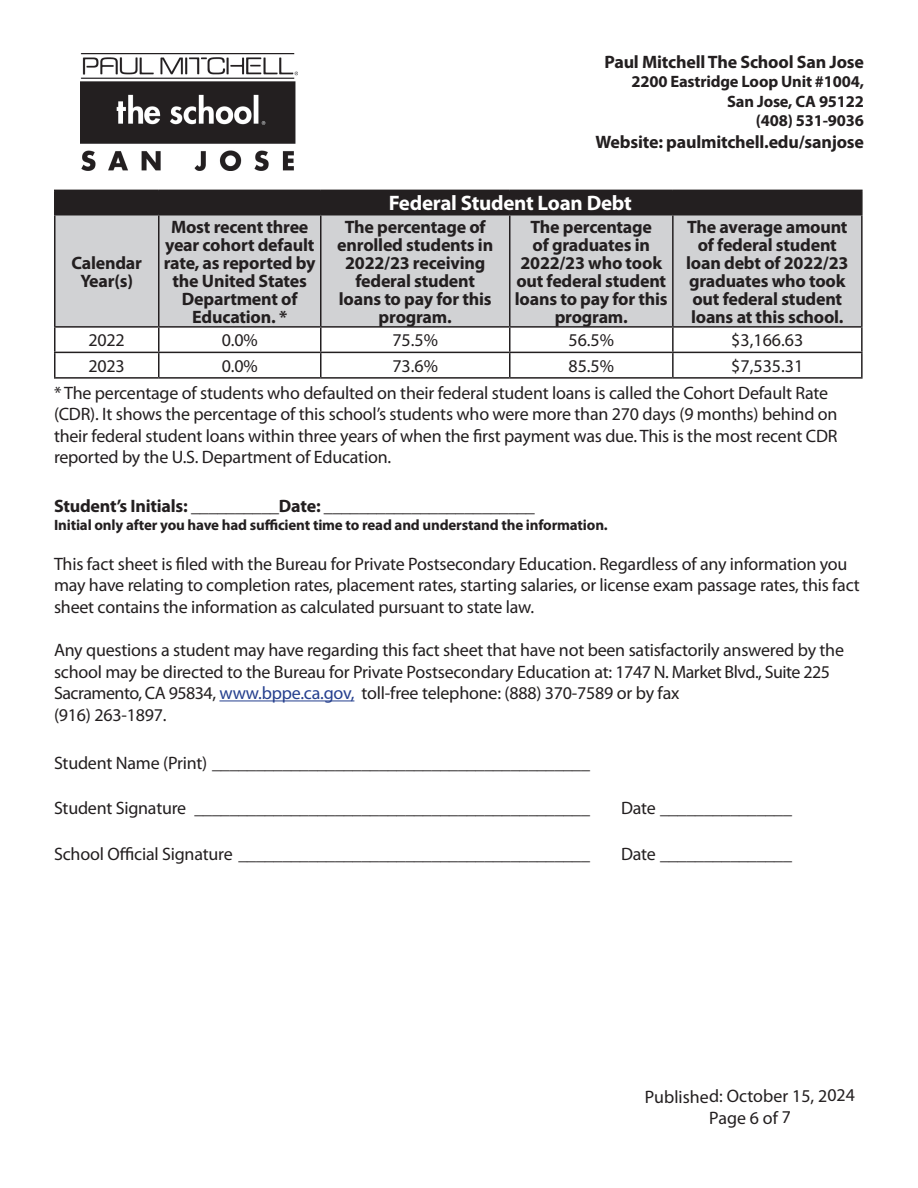
<style>
.page{position:relative;width:918px;height:1188px;background:#fff}
.page>*{position:absolute;margin:0;border:0;box-sizing:border-box;transform-origin:0 0}
.Body_copy_-_contract{font:700 21px "Myriad Pro";letter-spacing:-.01em;color:#fff}
.Body_copy_-_contract-2{font:18px/21.6px "Myriad Pro";letter-spacing:-.01em;color:#231f20}
.Body_copy_-_contract-3{font:700 18px/18px "Myriad Pro";letter-spacing:-.01em;color:#231f20;text-align:center}
.t1{font:700 16.5px "Myriad Pro";letter-spacing:-.01em;color:#231f20}
.t2{font:700 15px "Myriad Pro";letter-spacing:-.01em;color:#231f20}
.s1{color:#253f8e}
</style>
<div class="page">
<hr style="left:219px;top:700px;width:135px;height:1px;background:#253f8e">
<div style="left:56px;top:191px;width:805px;height:23px;background:#231f20"></div>
<div style="left:56px;top:215px;width:805px;height:111px;background:#d1d2d4"></div>
<hr style="left:54px;top:190px;width:105px;height:1px;background:#231f20">
<hr style="left:54px;top:191px;width:2px;height:23px;background:#231f20">
<hr style="left:159px;top:190px;width:162px;height:1px;background:#231f20">
<hr style="left:158px;top:191px;width:2px;height:23px;background:#231f20">
<hr style="left:321px;top:190px;width:189px;height:1px;background:#231f20">
<hr style="left:510px;top:190px;width:163px;height:1px;background:#231f20">
<hr style="left:673px;top:190px;width:190px;height:1px;background:#231f20">
<hr style="left:861px;top:191px;width:2px;height:23px;background:#231f20">
<hr style="left:54px;top:214px;width:105px;height:1px;background:#231f20">
<hr style="left:54px;top:215px;width:2px;height:111px;background:#231f20">
<hr style="left:159px;top:214px;width:162px;height:1px;background:#231f20">
<hr style="left:158px;top:215px;width:2px;height:111px;background:#231f20">
<hr style="left:321px;top:214px;width:189px;height:1px;background:#231f20">
<hr style="left:320px;top:215px;width:2px;height:111px;background:#231f20">
<hr style="left:510px;top:214px;width:163px;height:1px;background:#231f20">
<hr style="left:509px;top:215px;width:2px;height:111px;background:#231f20">
<hr style="left:673px;top:214px;width:190px;height:1px;background:#231f20">
<hr style="left:672px;top:215px;width:2px;height:111px;background:#231f20">
<hr style="left:861px;top:215px;width:2px;height:111px;background:#231f20">
<hr style="left:54px;top:326px;width:105px;height:2px;background:#231f20">
<hr style="left:54px;top:328px;width:2px;height:24px;background:#231f20">
<hr style="left:159px;top:326px;width:162px;height:2px;background:#231f20">
<hr style="left:158px;top:328px;width:2px;height:24px;background:#231f20">
<hr style="left:321px;top:326px;width:189px;height:2px;background:#231f20">
<hr style="left:320px;top:328px;width:2px;height:24px;background:#231f20">
<hr style="left:510px;top:326px;width:163px;height:2px;background:#231f20">
<hr style="left:509px;top:328px;width:2px;height:24px;background:#231f20">
<hr style="left:673px;top:326px;width:190px;height:2px;background:#231f20">
<hr style="left:672px;top:328px;width:2px;height:24px;background:#231f20">
<hr style="left:861px;top:328px;width:2px;height:24px;background:#231f20">
<hr style="left:54px;top:352px;width:105px;height:1px;background:#231f20">
<hr style="left:54px;top:353px;width:2px;height:24px;background:#231f20">
<hr style="left:159px;top:352px;width:162px;height:1px;background:#231f20">
<hr style="left:158px;top:353px;width:2px;height:24px;background:#231f20">
<hr style="left:321px;top:352px;width:189px;height:1px;background:#231f20">
<hr style="left:320px;top:353px;width:2px;height:24px;background:#231f20">
<hr style="left:510px;top:352px;width:163px;height:1px;background:#231f20">
<hr style="left:509px;top:353px;width:2px;height:24px;background:#231f20">
<hr style="left:673px;top:352px;width:190px;height:1px;background:#231f20">
<hr style="left:672px;top:353px;width:2px;height:24px;background:#231f20">
<hr style="left:861px;top:353px;width:2px;height:24px;background:#231f20">
<hr style="left:54px;top:377px;width:105px;height:2px;background:#231f20">
<hr style="left:159px;top:377px;width:162px;height:2px;background:#231f20">
<hr style="left:321px;top:377px;width:189px;height:2px;background:#231f20">
<hr style="left:510px;top:377px;width:163px;height:2px;background:#231f20">
<hr style="left:673px;top:377px;width:190px;height:2px;background:#231f20">
<img style="left:81px;top:54px;width:217px;height:117px">
<p class="Body_copy_-_contract-3" style="left:604px;top:52px;width:261px">Paul Mitchell The School San Jose</p>
<p class="t1" style="left:632px;top:71px;width:234px">2200 Eastridge Loop Unit #1004,</p>
<p class="t1" style="left:727px;top:90px;width:138px">San Jose, CA 95122</p>
<p class="t1" style="left:756px;top:110px;width:110px">(408) 531-9036</p>
<p class="Body_copy_-_contract-3" style="left:596px;top:132px;width:270px">Website: paulmitchell.edu/sanjose</p>
<p class="Body_copy_-_contract-3" style="left:71px;top:253px;width:72px">Calendar<br>Year(s)</p>
<p class="Body_copy_-_contract" style="left:389px;top:190px;width:245px">Federal Student Loan Debt</p>
<p class="Body_copy_-_contract-3" style="left:164px;top:217px;width:153px">Most recent three year cohort default rate, as reported by the United States<br>Department of<br>Education. *</p>
<p class="Body_copy_-_contract-3" style="left:337px;top:217px;width:157px">The percentage of enrolled students in<br>2022/23 receiving federal student loans to pay for this program.</p>
<p class="Body_copy_-_contract-3" style="left:515px;top:217px;width:154px">The percentage<br>of graduates in<br>2022/23 who took out federal student loans to pay for this program.</p>
<p class="Body_copy_-_contract-3" style="left:686px;top:217px;width:164px">The average amount of federal student loan debt of 2022/23 graduates who took out federal student loans at this school.</p>
<p class="Body_copy_-_contract-2" style="left:89px;top:329px;width:38px">2022</p>
<p class="Body_copy_-_contract-2" style="left:222px;top:329px;width:37px">0.0%</p>
<p class="Body_copy_-_contract-2" style="left:392px;top:329px;width:47px">75.5%</p>
<p class="Body_copy_-_contract-2" style="left:568px;top:329px;width:47px">56.5%</p>
<p class="Body_copy_-_contract-2" style="left:731px;top:329px;width:74px">$3,166.63</p>
<p class="Body_copy_-_contract-2" style="left:89px;top:355px;width:38px">2023</p>
<p class="Body_copy_-_contract-2" style="left:222px;top:355px;width:37px">0.0%</p>
<p class="Body_copy_-_contract-2" style="left:392px;top:355px;width:47px">73.6%</p>
<p class="Body_copy_-_contract-2" style="left:568px;top:355px;width:47px">85.5%</p>
<p class="Body_copy_-_contract-2" style="left:731px;top:355px;width:74px">$7,535.31</p>
<p class="Body_copy_-_contract-2" style="left:54px;top:382px;width:785px">* The percentage of students who defaulted on their federal student loans is called the Cohort Default Rate (CDR). It shows the percentage of this school’s students who were more than 270 days (9 months) behind on their federal student loans within three years of when the first payment was due. This is the most recent CDR reported by the U.S. Department of Education.</p>
<p class="Body_copy_-_contract-3" style="left:54px;top:496px;width:482px">Student’s Initials: __________Date: ________________________</p>
<p class="t2" style="left:54px;top:515px;width:555px">Initial only after you have had sufficient time to read and understand the information.</p>
<p class="Body_copy_-_contract-2" style="left:54px;top:552px;width:807px">This fact sheet is filed with the Bureau for Private Postsecondary Education. Regardless of any information you may have relating to completion rates, placement rates, starting salaries, or license exam passage rates, this fact sheet contains the information as calculated pursuant to state law.</p>
<p class="Body_copy_-_contract-2" style="left:54px;top:639px;width:792px">Any questions a student may have regarding this fact sheet that have not been satisfactorily answered by the school may be directed to the Bureau for Private Postsecondary Education at: 1747 N. Market Blvd., Suite 225<br>Sacramento, CA 95834, <span class="s1">www.bppe.ca.gov,</span> toll-free telephone: (888) 370-7589 or by fax</p>
<p class="Body_copy_-_contract-2" style="left:54px;top:704px;width:114px">(916) 263-1897.</p>
<p class="Body_copy_-_contract-2" style="left:54px;top:752px;width:538px">Student Name (Print) ___________________________________________</p>
<p class="Body_copy_-_contract-2" style="left:54px;top:797px;width:538px">Student Signature _____________________________________________</p>
<p class="Body_copy_-_contract-2" style="left:621px;top:797px;width:173px">Date _______________</p>
<p class="Body_copy_-_contract-2" style="left:54px;top:843px;width:538px">School Official Signature ________________________________________</p>
<p class="Body_copy_-_contract-2" style="left:621px;top:843px;width:173px">Date _______________</p>
<p class="Body_copy_-_contract-2" style="left:645px;top:1085px;width:212px;text-align:center">Published: October 15, 2024<br>Page 6 of 7</p>
</div>
